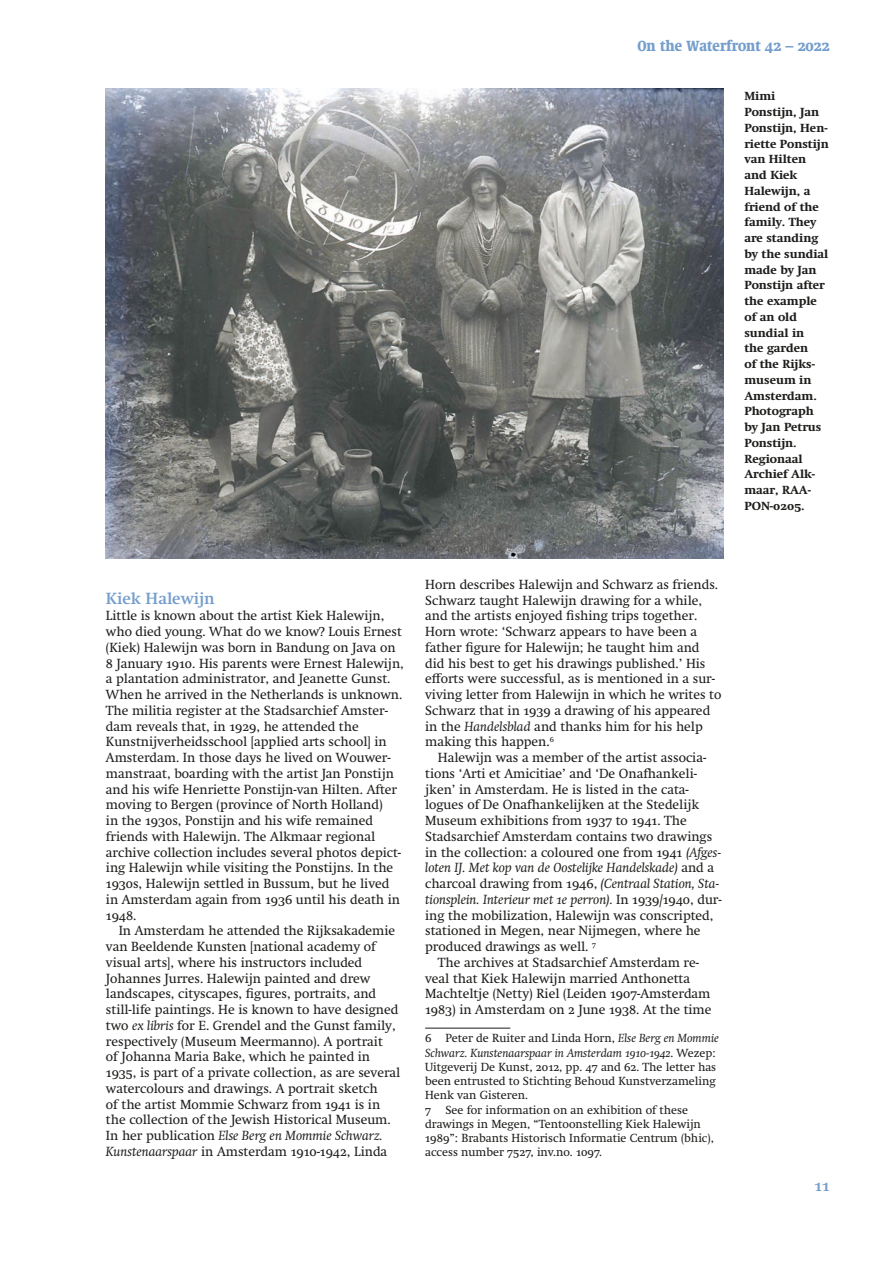
<style>
.page{position:relative;width:893px;height:1263px;background:#fff}
.page>*{position:absolute;margin:0;border:0;box-sizing:border-box;transform-origin:0 0}
.Kop_niveau_3{font:600 16.5px "Swift Neue LT Pro";color:#759ecc}
.t1{font:900 condensed 15px "Swift Neue LT Pro";color:#759ecc}
.Brood{font:13.5px/15.8px "Swift Neue LT Pro";color:#1d1d1b}
.Brood_niet_inspring{font:13.5px/15.8px "Swift Neue LT Pro";color:#1d1d1b}
.noot{font:12px/14.2px "Swift Neue LT Pro";color:#1d1d1b}
.Bijschrift{font:700 12px/15.8px "Swift Neue LT Pro";color:#1d1d1b}
.s1{font-style:italic}
</style>
<div class="page">
<hr style="left:425px;top:1027px;width:85px;height:1px;background:#1d1d1b">
<img style="left:106px;top:89px;width:616px;height:470px">
<p class="t1" style="left:637px;top:36px;width:193px">On the Waterfront 42 – 2022</p>
<p class="Bijschrift" style="left:744px;top:88px;width:86px">Mimi<br>Ponstijn, Jan<br>Ponstijn, Hen&shy;riette Ponstijn van Hilten and Kiek<br>Halewijn, a friend of the family. They are standing by the sundial made by Jan<br>Ponstijn after the example of an old sundial in<br>the garden<br>of the Rijks&shy;museum in<br>Amsterdam.<br>Photograph by Jan Petrus<br>Ponstijn.<br>Regionaal<br>Archief Alk&shy;maar, RAA-<br>PON-0205.</p>
<p class="Kop_niveau_3" style="left:106px;top:589px;width:110px">Kiek Halewijn</p>
<p class="Brood_niet_inspring" style="left:106px;top:608px;width:299px">Little is known about the artist Kiek Halewijn, who died young. What do we know? Louis Ernest (Kiek) Halewijn was born in Bandung on Java on 8 January 1910. His parents were Ernest Halewijn, a plantation administrator, and Jeanette Gunst.<br>When he arrived in the Netherlands is unknown.<br>The militia register at the Stadsarchief Amster&shy;dam reveals that, in 1929, he attended the Kunstnijverheidsschool [applied arts school] in Amsterdam. In those days he lived on Wouwer&shy;manstraat, boarding with the artist Jan Ponstijn and his wife Henriette Ponstijn-van Hilten. After moving to Bergen (province of North Holland)<br>in the 1930s, Ponstijn and his wife remained friends with Halewijn. The Alkmaar regional archive collection includes several photos depict&shy;ing Halewijn while visiting the Ponstijns. In the 1930s, Halewijn settled in Bussum, but he lived in Amsterdam again from 1936 until his death in 1948.</p>
<p class="Brood" style="left:106px;top:923px;width:296px;text-indent:13px">In Amsterdam he attended the Rijksakademie van Beeldende Kunsten [national academy of visual arts], where his instructors included Johannes Jurres. Halewijn painted and drew landscapes, cityscapes, figures, portraits, and still-life paintings. He is known to have designed two <span class="s1">ex libris</span> for E. Grendel and the Gunst family, respectively (Museum Meermanno). A portrait<br>of Johanna Maria Bake, which he painted in 1935, is part of a private collection, as are several watercolours and drawings. A portrait sketch<br>of the artist Mommie Schwarz from 1941 is in the collection of the Jewish Historical Museum.<br>In her publication <span class="s1">Else Berg en Mommie Schwarz.<br>Kunstenaarspaar</span> in Amsterdam 1910-1942, Linda</p>
<p class="Brood" style="left:425px;top:576px;width:297px">Horn describes Halewijn and Schwarz as friends.<br>Schwarz taught Halewijn drawing for a while, and the artists enjoyed fishing trips together.<br>Horn wrote: ‘Schwarz appears to have been a father figure for Halewijn; he taught him and did his best to get his drawings published.’ His efforts were successful, as is mentioned in a sur&shy;viving letter from Halewijn in which he writes to Schwarz that in 1939 a drawing of his appeared in the <span class="s1">Handelsblad</span> and thanks him for his help making this happen.<sup>6</sup></p>
<p class="Brood" style="left:425px;top:749px;width:298px;text-indent:13px">Halewijn was a member of the artist associa&shy;tions ‘Arti et Amicitiae’ and ‘De Onafhankeli&shy;jken’ in Amsterdam. He is listed in the cata&shy;logues of De Onafhankelijken at the Stedelijk Museum exhibitions from 1937 to 1941. The Stadsarchief Amsterdam contains two drawings in the collection: a coloured one from 1941 <span class="s1">(Afges&shy;loten IJ. Met kop van de Oostelijke Handelskade)</span> and a charcoal drawing from 1946, <span class="s1">(Centraal Station, Sta&shy;tionsplein. Interieur met 1e perron).</span> In 1939/1940, dur&shy;ing the mobilization, Halewijn was conscripted, stationed in Megen, near Nijmegen, where he produced drawings as well. <sup>7</sup></p>
<p class="Brood" style="left:425px;top:954px;width:288px;text-indent:13px">The archives at Stadsarchief Amsterdam re&shy;veal that Kiek Halewijn married Anthonetta Machteltje (Netty) Riel (Leiden 1907-Amsterdam 1983) in Amsterdam on 2 June 1938. At the time</p>
<p class="noot" style="left:425px;top:1031px;width:295px">6 Peter de Ruiter and Linda Horn, <span class="s1">Else Berg en Mommie Schwarz. Kunstenaarspaar in Amsterdam 1910-1942</span>. Wezep:<br>Uitgeverij De Kunst, 2012, pp. 47 and 62. The letter has been entrusted to Stichting Behoud Kunstverzameling Henk van Gisteren.</p>
<p class="noot" style="left:425px;top:1102px;width:290px">7 See for information on an exhibition of these drawings in Megen, “Tentoonstelling Kiek Halewijn 1989”: Brabants Historisch Informatie Centrum (bhic), access number 7527, inv.no. 1097.</p>
<p class="Kop_niveau_3" style="left:814px;top:1176px;width:16px">11</p>
</div>
